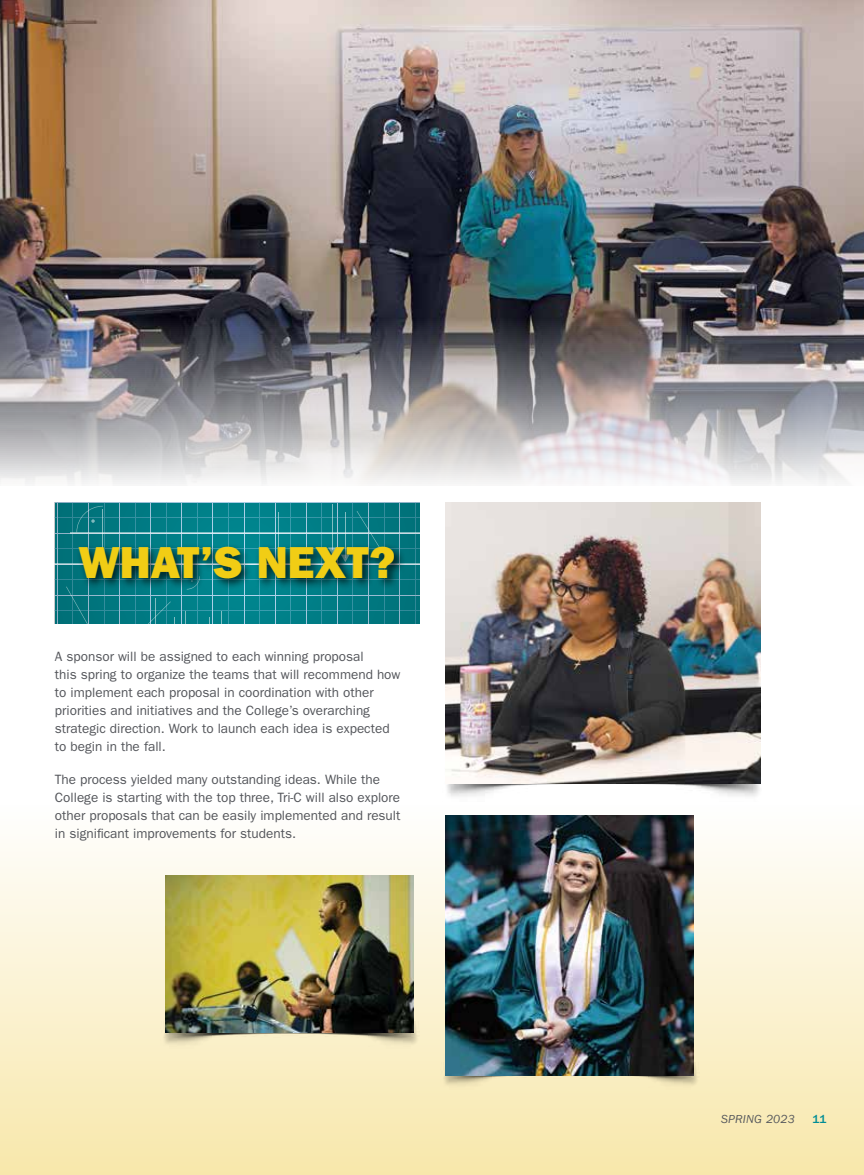
<style>
.page{position:relative;width:864px;height:1175px;background:#fff}
.page>*{position:absolute;margin:0;border:0;box-sizing:border-box;transform-origin:0 0}
.t1{font:45px "ITC Franklin Gothic Std Hvy";color:#f1cd15}
.t2{font:13.5px/18px "ITC Franklin Gothic Std";color:#54565b}
.t3{font:italic 12px "ITC Franklin Gothic Std";letter-spacing:.02em;color:#54565b}
.t4{font:500 12px "ITC Franklin Gothic Std";color:#008c95}
</style>
<div class="page">
<div style="left:0;top:805px;width:864px;height:369px;background:linear-gradient(to bottom,#fefefe,#f8e7ab)"></div>
<img style="left:160px;top:996px;width:260px;height:52px">
<img style="left:440px;top:1037px;width:260px;height:52px">
<svg style="left:55px;top:502px;width:364px;height:121px;background:#0d818b"></svg>
<hr style="left:70px;top:532px;width:349px;height:2px;background:#fff">
<hr style="left:55px;top:563px;width:364px;height:2px;background:#fff">
<svg style="left:357px;top:511px;width:32px;height:32px"></svg>
<svg style="left:221px;top:611px;width:1px;height:12px"></svg>
<svg style="left:130px;top:598px;width:45px;height:25px"></svg>
<svg style="left:186px;top:611px;width:1px;height:12px"></svg>
<hr style="left:102px;top:509px;width:1px;height:45px;background:#fff">
<hr style="left:278px;top:512px;width:1px;height:45px;background:#fff">
<hr style="left:345px;top:512px;width:1px;height:45px;background:#fff">
<hr style="left:332px;top:504px;width:1px;height:46px;background:#fff">
<svg style="left:66px;top:586px;width:41px;height:37px"></svg>
<svg style="left:76px;top:506px;width:27px;height:26px"></svg>
<div style="left:76px;top:543px;width:331px;height:48px;background:#000;opacity:.75"></div>
<img style="left:0;top:0;width:864px;height:484px">
<img style="left:165px;top:875px;width:248px;height:157px">
<img style="left:445px;top:751px;width:316px;height:45px">
<img style="left:446px;top:502px;width:314px;height:281px">
<img style="left:446px;top:815px;width:247px;height:260px">
<h1 class="t1" style="left:78px;top:536px;width:319px">WHAT’S NEXT?</h1>
<p class="t2" style="left:55px;top:647px;width:347px">A sponsor will be assigned to each winning proposal<br>this spring to organize the teams that will recommend how to implement each proposal in coordination with other priorities and initiatives and the College’s overarching strategic direction. Work to launch each idea is expected to begin in the fall.</p>
<p class="t2" style="left:55px;top:770px;width:347px">The process yielded many outstanding ideas. While the College is starting with the top three, Tri-C will also explore other proposals that can be easily implemented and result in significant improvements for students.</p>
<p class="t3" style="left:721px;top:1112px;width:75px">SPRING 2023</p>
<p class="t4" style="left:813px;top:1112px;width:16px">11</p>
</div>
